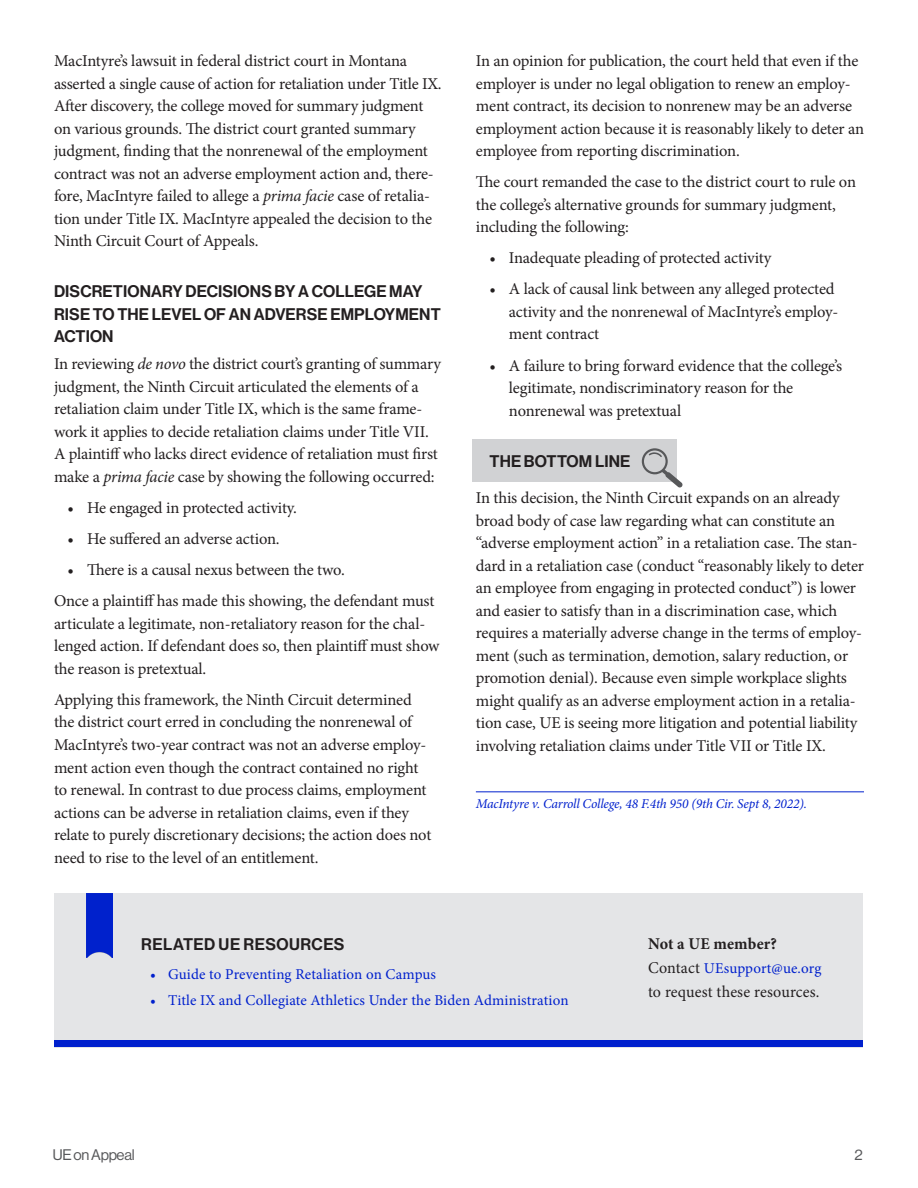
<style>
.page{position:relative;width:918px;height:1188px;background:#fff}
.page>*{position:absolute;margin:0;border:0;box-sizing:border-box;transform-origin:0 0}
.t1{font:16.5px/22.5px "Minion Pro";letter-spacing:-.01em;color:#231f20}
.t2{font:16.5px/22.5px "N Haas Grotesk DS Pro 65 Md";letter-spacing:.005em;color:#231f20}
.t3{font:16.5px "Minion Pro";letter-spacing:.01em;color:#231f20}
.t4{font:16.5px "N Haas Grotesk DS Pro 65 Md";letter-spacing:.03em;color:#231f20}
.t5{font:700 16.5px "Minion Pro";letter-spacing:.005em;color:#231f20}
.t6{font:15px "Minion Pro";letter-spacing:.01em;color:#0020cd}
.t7{font:15px "N Haas Grotesk DS Pro 55 Rg";letter-spacing:-.02em;color:#57585a}
.t8{font:italic 13.5px "Minion Pro";letter-spacing:-.015em;color:#0020cd}
.s1{font-style:italic}
.s2{font-size:16.5px;color:#231f20}
</style>
<div class="page">
<div style="left:472px;top:439px;width:205px;height:43px;background:#d1d2d4"></div>
<svg style="left:642px;top:448px;width:41px;height:40px"></svg>
<hr style="left:476px;top:792px;width:388px;height:1px;background:#0020cd">
<div style="left:55px;top:894px;width:808px;height:154px;background:#e4e5e7"></div>
<div style="left:55px;top:1040px;width:808px;height:6px;background:#0020cd"></div>
<div style="left:86px;top:893px;width:27px;height:65px;background:#0021cc"></div>
<p class="t1" style="left:54px;top:50px;width:389px">MacIntyre’s lawsuit in federal district court in Montana asserted a single cause of action for retaliation under Title IX.<br>After discovery, the college moved for summary judgment on various grounds. The district court granted summary judgment, finding that the nonrenewal of the employment contract was not an adverse employment action and, there&shy;fore, MacIntyre failed to allege a <span class="s1">prima facie</span> case of retalia&shy;tion under Title IX. MacIntyre appealed the decision to the Ninth Circuit Court of Appeals.</p>
<p class="t2" style="left:54px;top:281px;width:388px">DISCRETIONARY DECISIONS BY A COLLEGE MAY<br>RISE TO THE LEVEL OF AN ADVERSE EMPLOYMENT<br>ACTION</p>
<p class="t1" style="left:54px;top:353px;width:388px">In reviewing <span class="s1">de novo</span> the district court’s granting of summary judgment, the Ninth Circuit articulated the elements of a retaliation claim under Title IX, which is the same frame&shy;work it applies to decide retaliation claims under Title VII.<br>A plaintiff who lacks direct evidence of retaliation must first make a <span class="s1">prima facie</span> case by showing the following occurred:</p>
<p class="t1" style="left:67px;top:496px;width:231px">• He engaged in protected activity.</p>
<p class="t1" style="left:67px;top:528px;width:214px">• He suffered an adverse action.</p>
<p class="t1" style="left:54px;top:554px;width:382px;line-height:31.2px;text-indent:13px">• There is a causal nexus between the two.<br>Once a plaintiff has made this showing, the defendant must</p>
<p class="t1" style="left:54px;top:612px;width:387px">articulate a legitimate, non-retaliatory reason for the chal&shy;lenged action. If defendant does so, then plaintiff must show the reason is pretextual.</p>
<p class="t1" style="left:54px;top:689px;width:379px">Applying this framework, the Ninth Circuit determined the district court erred in concluding the nonrenewal of MacIntyre’s two-year contract was not an adverse employ&shy;ment action even though the contract contained no right to renewal. In contrast to due process claims, employment actions can be adverse in retaliation claims, even if they relate to purely discretionary decisions; the action does not need to rise to the level of an entitlement.</p>
<p class="t1" style="left:476px;top:50px;width:390px">In an opinion for publication, the court held that even if the employer is under no legal obligation to renew an employ&shy;ment contract, its decision to nonrenew may be an adverse employment action because it is reasonably likely to deter an employee from reporting discrimination.</p>
<p class="t1" style="left:476px;top:171px;width:382px">The court remanded the case to the district court to rule on the college’s alternative grounds for summary judgment, including the following:</p>
<p class="t1" style="left:489px;top:247px;width:283px">• Inadequate pleading of protected activity</p>
<p class="t1" style="left:509px;top:278px;width:331px;text-indent:-20px">• A lack of causal link between any alleged protected activity and the nonrenewal of MacIntyre’s employ&shy;ment contract</p>
<p class="t1" style="left:509px;top:354px;width:335px;text-indent:-20px">• A failure to bring forward evidence that the college’s legitimate, nondiscriminatory reason for the nonrenewal was pretextual</p>
<p class="t2" style="left:490px;top:450px;width:142px">THE BOTTOM LINE</p>
<p class="t1" style="left:476px;top:487px;width:390px">In this decision, the Ninth Circuit expands on an already broad body of case law regarding what can constitute an “adverse employment action” in a retaliation case. The stan&shy;dard in a retaliation case (conduct “reasonably likely to deter an employee from engaging in protected conduct”) is lower and easier to satisfy than in a discrimination case, which requires a materially adverse change in the terms of employ&shy;ment (such as termination, demotion, salary reduction, or promotion denial). Because even simple workplace slights might qualify as an adverse employment action in a retalia&shy;tion case, UE is seeing more litigation and potential liability involving retaliation claims under Title VII or Title IX.</p>
<p class="t8" style="left:476px;top:795px;width:333px">MacIntyre v. Carroll College, 48 F.4th 950 (9th Cir. Sept 8, 2022).</p>
<p class="t4" style="left:141px;top:935px;width:205px">RELATED UE RESOURCES</p>
<p class="t6" style="left:150px;top:964px;width:287px">• Guide to Preventing Retaliation on Campus</p>
<p class="t6" style="left:150px;top:991px;width:420px">• Title IX and Collegiate Athletics Under the Biden Administration</p>
<p class="t5" style="left:648px;top:932px;width:130px">Not a UE member?</p>
<p class="t6" style="left:648px;top:958px;width:175px"><span class="s2">Contact</span> UEsupport@ue.org</p>
<p class="t3" style="left:648px;top:981px;width:173px">to request these resources.</p>
<p class="t7" style="left:53px;top:1146px;width:83px">UE on Appeal</p>
<p class="t7" style="left:855px;top:1146px;width:10px">2</p>
</div>
